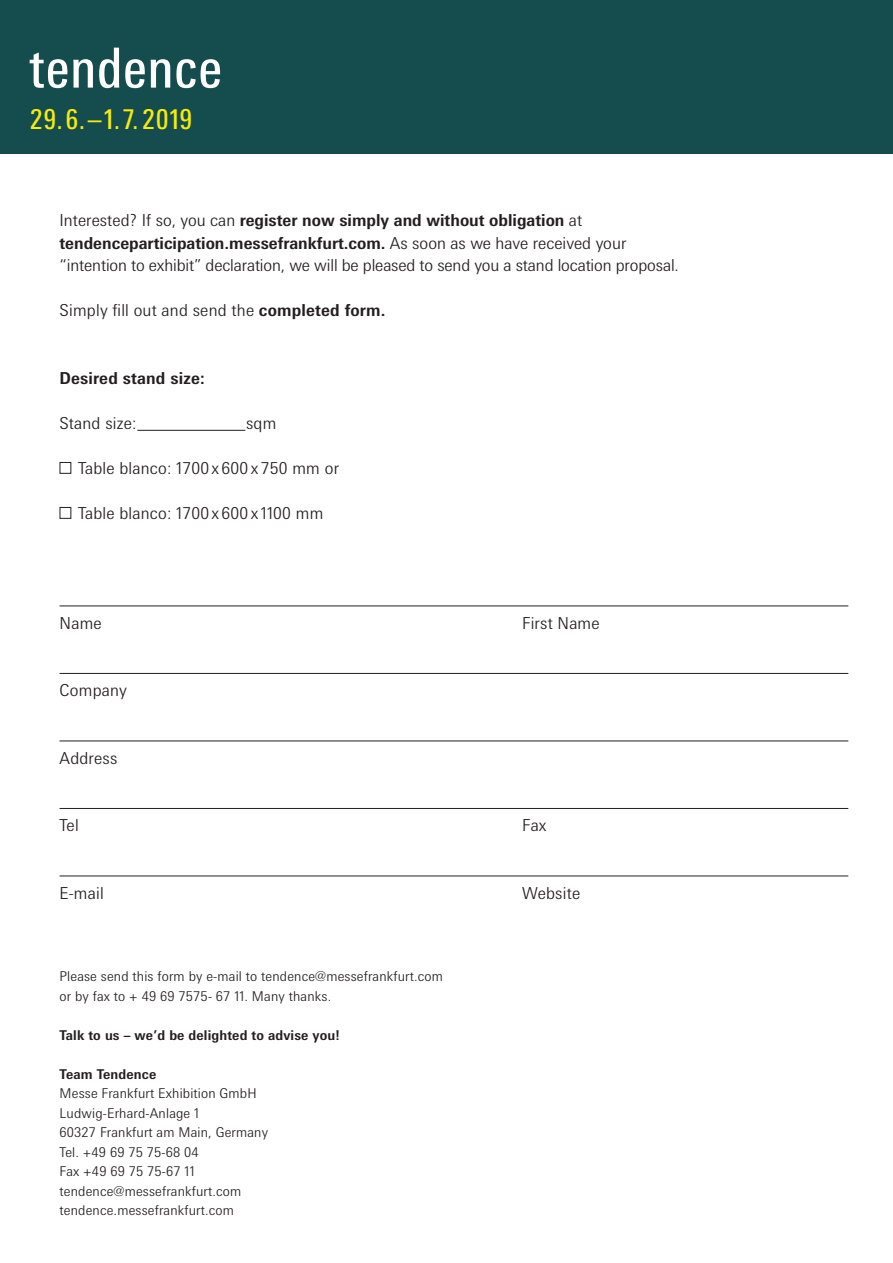
<style>
.page{position:relative;width:893px;height:1263px;background:#fff}
.page>*{position:absolute;margin:0;border:0;box-sizing:border-box;transform-origin:0 0}
.t1{font:condensed 27.75px "Messe Univers";letter-spacing:.025em;color:#f5ec09}
.t2{font:300 16.5px/22.5px "Messe Univers";letter-spacing:-.01em;color:#231f20}
.t3{font:300 16.5px "Messe Univers";letter-spacing:.01em;color:#231f20}
.t4{font:700 16.5px "Messe Univers";letter-spacing:.01em;color:#231f20}
.t5{font:300 13.5px/19.5px "Messe Univers";letter-spacing:.01em;color:#231f20}
.t6{font:700 13.5px "Messe Univers";letter-spacing:.01em;color:#231f20}
.s1{font-weight:700}
</style>
<div class="page">
<div style="left:0;top:0;width:893px;height:153px;background:#154c4d"></div>
<svg style="left:30px;top:52px;width:63px;height:36px"></svg>
<svg style="left:99px;top:48px;width:20px;height:40px"></svg>
<svg style="left:125px;top:59px;width:20px;height:29px"></svg>
<svg style="left:151px;top:59px;width:19px;height:29px"></svg>
<svg style="left:176px;top:59px;width:44px;height:29px"></svg>
<div style="left:60px;top:462px;width:11px;height:12px;border:1px solid #231f20"></div>
<div style="left:60px;top:507px;width:11px;height:12px;border:1px solid #231f20"></div>
<hr style="left:60px;top:605px;width:788px;height:1px;background:#231f20">
<hr style="left:60px;top:673px;width:788px;height:1px;background:#231f20">
<hr style="left:60px;top:740px;width:788px;height:1px;background:#231f20">
<hr style="left:60px;top:808px;width:788px;height:1px;background:#231f20">
<hr style="left:60px;top:875px;width:788px;height:1px;background:#231f20">
<hr style="left:137px;top:430px;width:108px;height:1px;background:#231f20">
<h1 class="t1" style="left:30px;top:102px;width:164px">29.6.–1.7.2019</h1>
<p class="t2" style="left:60px;top:209px;width:621px">Interested? If so, you can <span class="s1">register now simply and without obligation</span> at <span class="s1">tendenceparticipation.messefrankfurt.com.</span> As soon as we have received your “intention to exhibit” declaration, we will be pleased to send you a stand location proposal.</p>
<p class="t3" style="left:60px;top:300px;width:327px">Simply fill out and send the <span class="s1">completed form.</span></p>
<p class="t4" style="left:60px;top:368px;width:147px">Desired stand size:</p>
<p class="t3" style="left:60px;top:413px;width:79px">Stand size:</p>
<p class="t3" style="left:246px;top:413px;width:32px">sqm</p>
<p class="t3" style="left:78px;top:458px;width:262px">Table blanco: 1700 x 600 x 750 mm or</p>
<p class="t3" style="left:78px;top:503px;width:247px">Table blanco: 1700 x 600 x 1100 mm</p>
<p class="t3" style="left:60px;top:613px;width:44px">Name</p>
<p class="t3" style="left:522px;top:613px;width:79px">First Name</p>
<p class="t3" style="left:60px;top:680px;width:69px">Company</p>
<p class="t3" style="left:60px;top:748px;width:59px">Address</p>
<p class="t3" style="left:60px;top:815px;width:21px">Tel</p>
<p class="t3" style="left:522px;top:815px;width:26px">Fax</p>
<p class="t3" style="left:60px;top:883px;width:46px">E-mail</p>
<p class="t3" style="left:522px;top:883px;width:59px">Website</p>
<p class="t5" style="left:60px;top:966px;width:385px">Please send this form by e-mail to tendence@messefrankfurt.com or by fax to + 49 69 7575- 67 11. Many thanks.</p>
<p class="t6" style="left:60px;top:1027px;width:282px">Talk to us – we’d be delighted to advise you!</p>
<p class="t6" style="left:60px;top:1066px;width:98px">Team Tendence</p>
<p class="t5" style="left:60px;top:1083px;width:210px">Messe Frankfurt Exhibition GmbH<br>Ludwig-Erhard-Anlage 1<br>60327 Frankfurt am Main, Germany<br>Tel. +49 69 75 75-68 04<br>Fax +49 69 75 75-67 11 tendence@messefrankfurt.com tendence.messefrankfurt.com</p>
</div>
